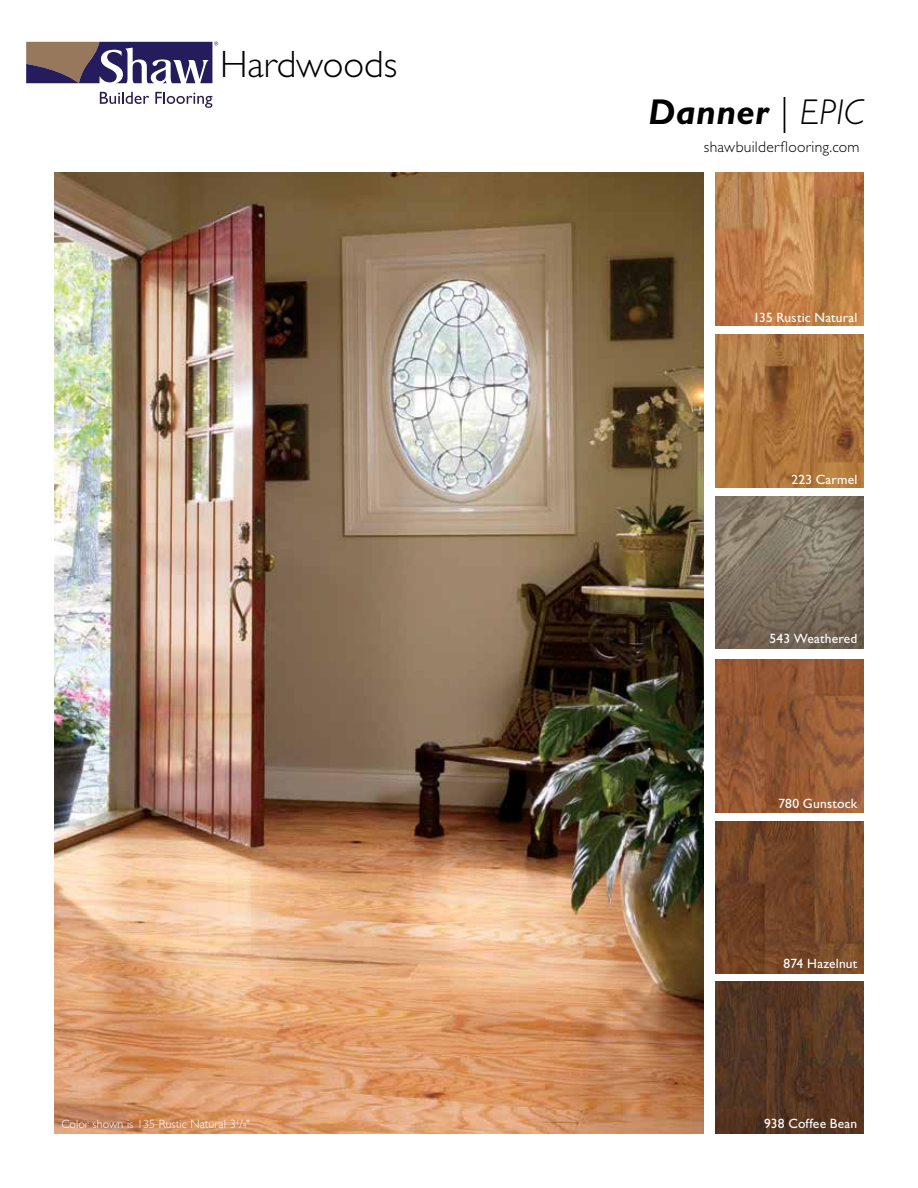
<style>
.page{position:relative;width:918px;height:1188px;background:#fff}
.page>*{position:absolute;margin:0;border:0;box-sizing:border-box;transform-origin:0 0}
.t1{font:300 38.25px "Gill Sans Std";color:#000}
.t2{font:italic 700 36px "Gill Sans Std";letter-spacing:.01em;color:#000}
.t3{font:300 15.6px "Gill Sans Std";letter-spacing:.015em;color:#000}
.t4{font:13.5px "Gill Sans Std";letter-spacing:.015em;color:#fff}
.t5{font:300 12px "Gill Sans Std";color:#fff}
.s1{font-size:7.5px}
.s2{font-weight:300}
</style>
<div class="page">
<img style="left:54px;top:173px;width:650px;height:961px">
<img style="left:716px;top:173px;width:148px;height:153px">
<div style="left:25px;top:40px;width:189px;height:45px;border:1px solid #fff"></div>
<svg style="left:26px;top:42px;width:192px;height:41px;background:#695d7a"></svg>
<svg style="left:100px;top:92px;width:49px;height:12px"></svg>
<svg style="left:155px;top:92px;width:57px;height:16px"></svg>
<img style="left:716px;top:335px;width:148px;height:152px">
<img style="left:716px;top:821px;width:148px;height:153px">
<img style="left:716px;top:496px;width:148px;height:153px">
<img style="left:716px;top:659px;width:148px;height:153px">
<img style="left:716px;top:981px;width:148px;height:153px">
<h1 class="t1" style="left:220px;top:43px;width:179px">Hardwoods</h1>
<p class="t5" style="left:62px;top:1117px;width:190px">Color shown is 135 Rustic Natural 3<sup>1</sup>/<span class="s1">4</span>"</p>
<h2 class="t2" style="left:649px;top:91px;width:217px">Danner <span class="s2">| EPIC</span></h2>
<p class="t3" style="left:704px;top:138px;width:157px">shawbuilderflooring.com</p>
<p class="t4" style="left:753px;top:310px;width:106px">135 Rustic Natural</p>
<p class="t4" style="left:791px;top:472px;width:67px">223 Carmel</p>
<p class="t4" style="left:770px;top:630px;width:89px">543 Weathered</p>
<p class="t4" style="left:778px;top:796px;width:80px">780 Gunstock</p>
<p class="t4" style="left:784px;top:956px;width:75px">874 Hazelnut</p>
<p class="t4" style="left:764px;top:1116px;width:95px">938 Coffee Bean</p>
</div>
